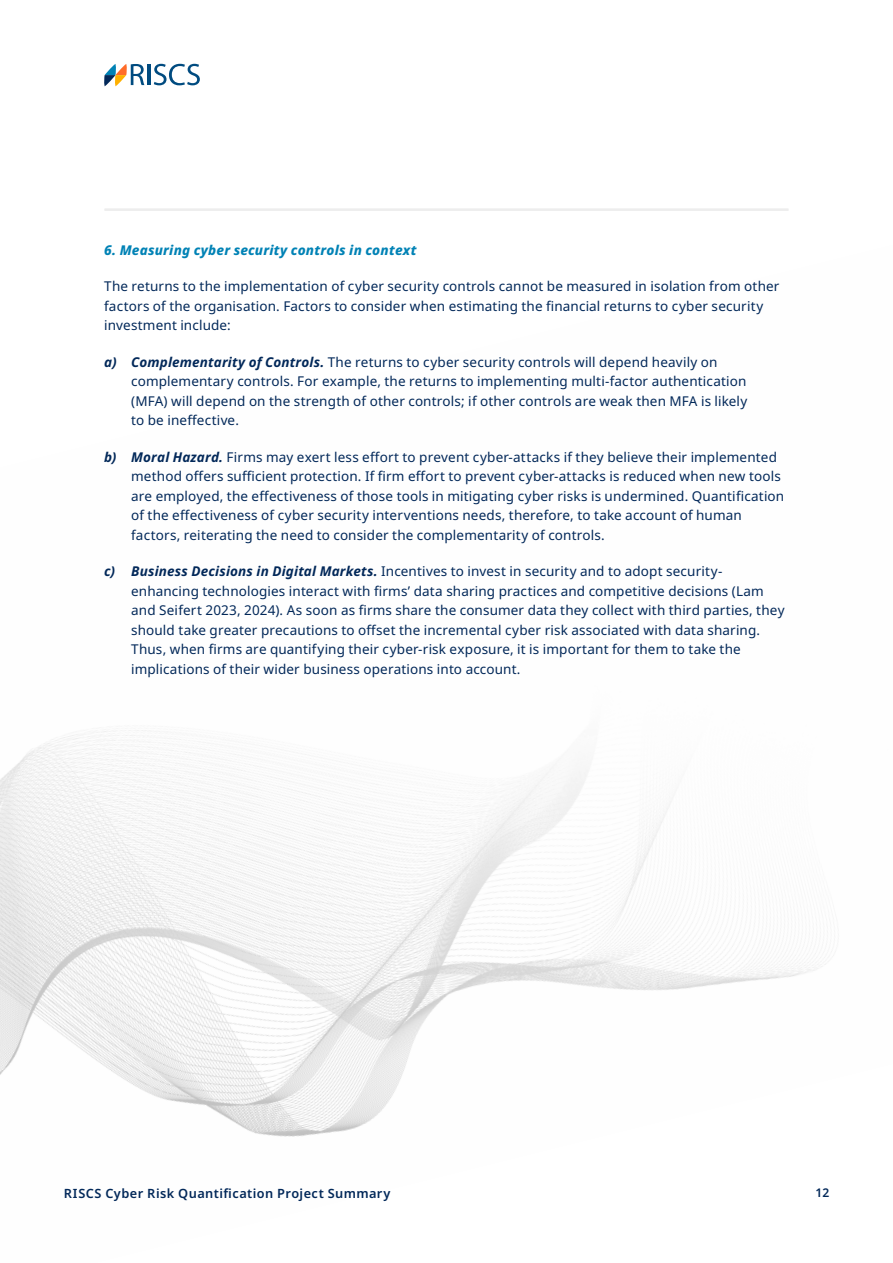
<style>
.page{position:relative;width:893px;height:1263px;background:#fff}
.page>*{position:absolute;margin:0;border:0;box-sizing:border-box;transform-origin:0 0}
.t1{font:13.5px/19.5px "Noto Sans";letter-spacing:.01em;color:#022859}
.t2{font:italic 800 13.5px "Noto Sans";letter-spacing:.015em;color:#0082b5}
.t3{font:600 12.75px "Noto Sans";letter-spacing:.035em;color:#022859}
.t4{font:600 12px "Noto Sans";color:#022859}
.s1{font-weight:700;font-style:italic}
</style>
<div class="page">
<img style="left:0;top:730px;width:834px;height:407px">
<svg style="left:104px;top:64px;width:40px;height:22px"></svg>
<hr style="left:147px;top:64px;width:3px;height:21px;background:#004b80">
<svg style="left:154px;top:64px;width:46px;height:21px"></svg>
<hr style="left:105px;top:208px;width:683px;height:2px;background:#ededed">
<hr style="left:105px;top:209px;width:683px;height:2px;background:#ededed">
<p class="t2" style="left:104px;top:240px;width:314px">6. Measuring cyber security controls in context</p>
<p class="t1" style="left:104px;top:277px;width:677px">The returns to the implementation of cyber security controls cannot be measured in isolation from other factors of the organisation. Factors to consider when estimating the financial returns to cyber security investment include:</p>
<p class="t1" style="left:131px;top:352px;width:618px;text-indent:-27px"><span class="s1">a) Complementarity of Controls.</span> The returns to cyber security controls will depend heavily on complementary controls. For example, the returns to implementing multi-factor authentication (MFA) will depend on the strength of other controls; if other controls are weak then MFA is likely to be ineffective.</p>
<p class="t1" style="left:131px;top:447px;width:655px;text-indent:-27px"><span class="s1">b) Moral Hazard.</span> Firms may exert less effort to prevent cyber-attacks if they believe their implemented method offers sufficient protection. If firm effort to prevent cyber-attacks is reduced when new tools are employed, the effectiveness of those tools in mitigating cyber risks is undermined. Quantification of the effectiveness of cyber security interventions needs, therefore, to take account of human factors, reiterating the need to consider the complementarity of controls.</p>
<p class="t1" style="left:131px;top:562px;width:655px;text-indent:-27px"><span class="s1">c) Business Decisions in Digital Markets.</span> Incentives to invest in security and to adopt security&shy;enhancing technologies interact with firms’ data sharing practices and competitive decisions (Lam and Seifert 2023, 2024). As soon as firms share the consumer data they collect with third parties, they should take greater precautions to offset the incremental cyber risk associated with data sharing.<br>Thus, when firms are quantifying their cyber-risk exposure, it is important for them to take the implications of their wider business operations into account.</p>
<p class="t3" style="left:64px;top:1184px;width:328px">RISCS Cyber Risk Quantification Project Summary</p>
<p class="t4" style="left:816px;top:1184px;width:15px">12</p>
</div>
